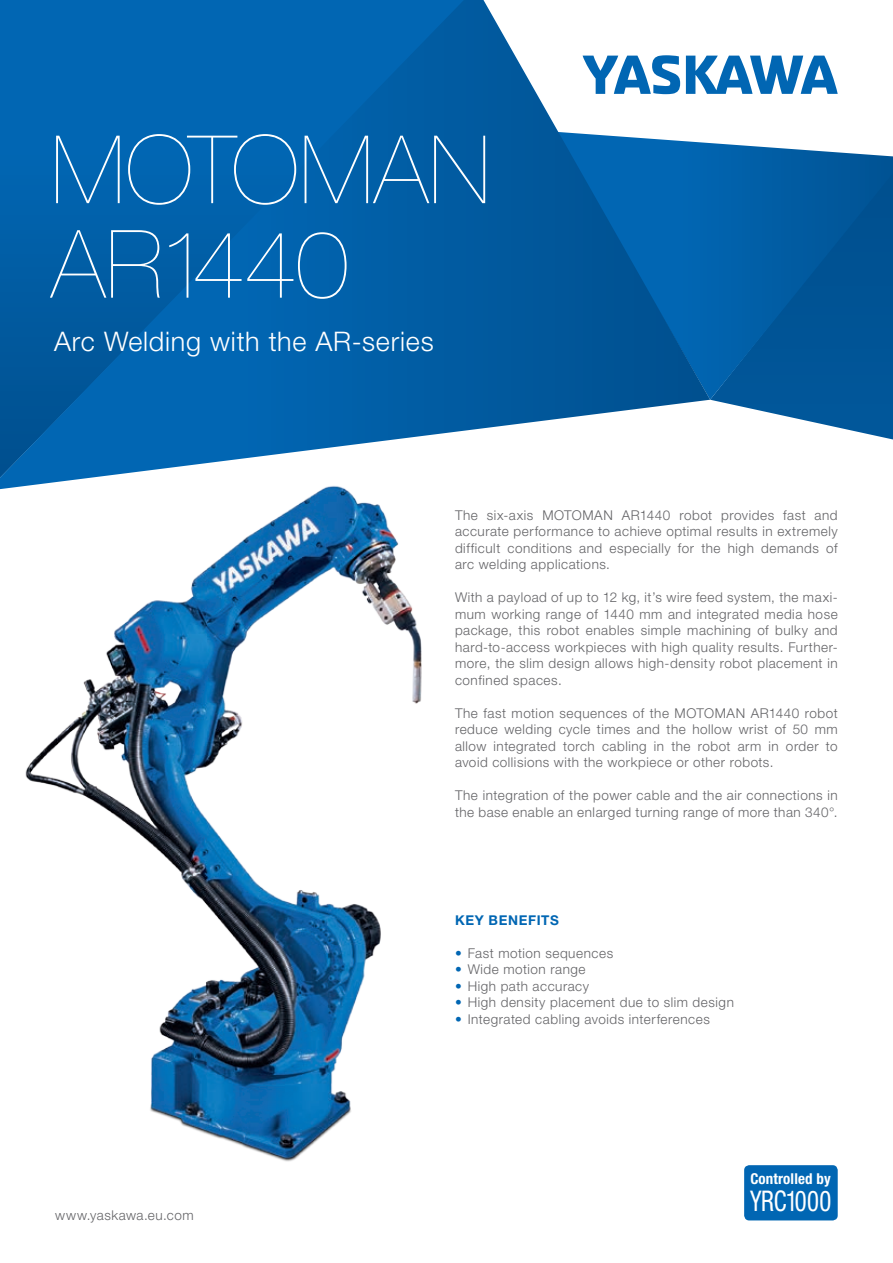
<style>
.page{position:relative;width:893px;height:1263px;background:#fff}
.page>*{position:absolute;margin:0;border:0;box-sizing:border-box;transform-origin:0 0}
.t1{font:200 94.5px/94.5px "Helvetica Neue LT Pro";letter-spacing:-.005em;color:#fff}
.t2{font:condensed 28.5px "Helvetica Neue LT Pro";letter-spacing:-.01em;color:#fff;scale:.87 1}
.t3{font:300 27px "Helvetica Neue LT Pro";letter-spacing:.025em;color:#fff}
.t4{font:700 condensed 15px "Helvetica Neue LT Pro";letter-spacing:.01em;color:#fff}
.t5{font:300 13.5px/16.5px "Helvetica Neue LT Pro";letter-spacing:.04em;color:#636366;text-align:justify}
.t6{font:700 13.5px "Helvetica Neue LT Pro";letter-spacing:.045em;color:#0166b3}
.s1{color:#0166b3}
</style>
<div class="page">
<svg style="left:712px;top:400px;width:181px;height:39px"></svg>
<svg style="left:710px;top:156px;width:183px;height:244px;background:#00589d"></svg>
<svg style="left:0;top:0;width:710px;height:489px;background:#176eb0"></svg>
<div style="left:744px;top:1165px;width:94px;height:55px;background:#0166b3;border-radius:5px"></div>
<img style="left:17px;top:478px;width:418px;height:684px">
<svg style="left:483px;top:0;width:404px;height:156px"></svg>
<svg style="left:583px;top:55px;width:97px;height:39px"></svg>
<svg style="left:686px;top:56px;width:152px;height:38px"></svg>
<h1 class="t1" style="left:51px;top:122px;width:441px">MOTOMAN<br>AR1440</h1>
<h3 class="t3" style="left:54px;top:325px;width:381px">Arc Welding with the AR-series</h3>
<p class="t5" style="left:455px;top:507px;width:384px">The six-axis MOTOMAN AR1440 robot provides fast and accurate performance to achieve optimal results in extremely difficult conditions and especially for the high demands of arc welding applications.</p>
<p class="t5" style="left:455px;top:589px;width:384px">With a payload of up to 12 kg, it’s wire feed system, the maxi&shy;mum working range of 1440 mm and integrated media hose package, this robot enables simple machining of bulky and hard-to-access workpieces with high quality results. Further&shy;more, the slim design allows high-density robot placement in confined spaces.</p>
<p class="t5" style="left:455px;top:705px;width:384px">The fast motion sequences of the MOTOMAN AR1440 robot reduce welding cycle times and the hollow wrist of 50 mm allow integrated torch cabling in the robot arm in order to avoid collisions with the workpiece or other robots.</p>
<p class="t5" style="left:455px;top:787px;width:384px">The integration of the power cable and the air connections in the base enable an enlarged turning range of more than 340°.</p>
<p class="t5" style="left:55px;top:1207px;width:140px">www.yaskawa.eu.com</p>
<p class="t6" style="left:455px;top:912px;width:105px">KEY BENEFITS</p>
<p class="t5" style="left:455px;top:944px;width:160px"><span class="s1">•</span> Fast motion sequences</p>
<p class="t5" style="left:455px;top:961px;width:132px"><span class="s1">•</span> Wide motion range</p>
<p class="t5" style="left:455px;top:977px;width:135px"><span class="s1">•</span> High path accuracy</p>
<p class="t5" style="left:455px;top:994px;width:280px"><span class="s1">•</span> High density placement due to slim design</p>
<p class="t5" style="left:455px;top:1010px;width:257px"><span class="s1">•</span> Integrated cabling avoids interferences</p>
<p class="t4" style="left:750px;top:1170px;width:82px">Controlled by</p>
<h2 class="t2" style="left:750px;top:1185px;width:95px">YRC1000</h2>
</div>
